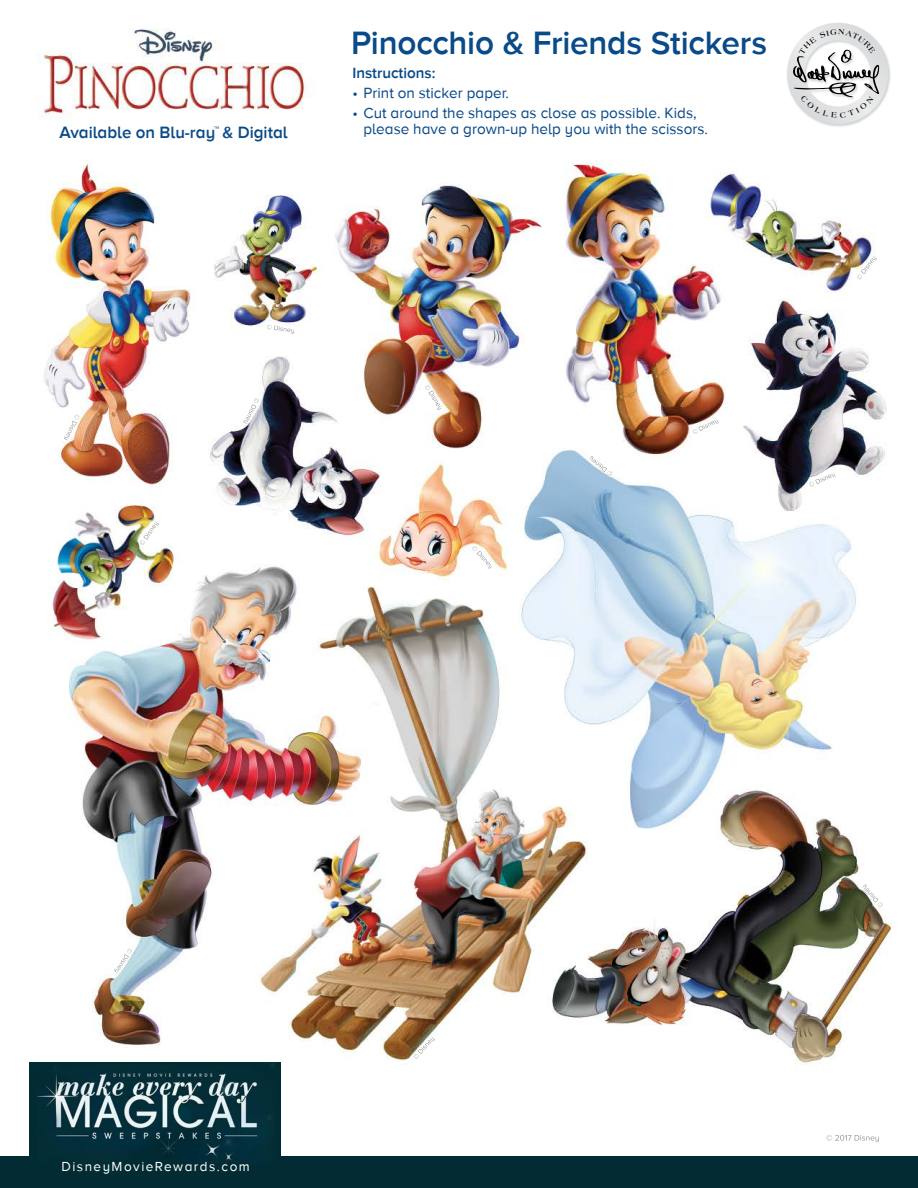
<style>
.page{position:relative;width:918px;height:1188px;background:#fff}
.page>*{position:absolute;margin:0;border:0;box-sizing:border-box;transform-origin:0 0}
.t1{font:600 33.3px "Proxima Nova A";letter-spacing:-.005em;color:#094a88}
.t2{font:600 16.95px "Proxima Nova A";color:#094a88}
.t3{font:15.3px/16.6px "Proxima Nova A";color:#094a88}
.t4{font:600 15.3px "Proxima Nova A";color:#094a88}
.t5{font:13.5px "Proxima Nova A";letter-spacing:.11em;color:#fff}
</style>
<div class="page">
<img style="left:0;top:160px;width:918px;height:997px">
<img style="left:413px;top:1036px;width:22px;height:25px">
<img style="left:861px;top:884px;width:23px;height:24px">
<img style="left:588px;top:455px;width:26px;height:22px">
<img style="left:808px;top:471px;width:28px;height:18px">
<img style="left:471px;top:545px;width:23px;height:24px">
<img style="left:113px;top:947px;width:20px;height:27px">
<img style="left:139px;top:520px;width:20px;height:27px">
<img style="left:63px;top:413px;width:17px;height:28px">
<img style="left:243px;top:397px;width:17px;height:28px">
<img style="left:423px;top:384px;width:20px;height:27px">
<img style="left:692px;top:418px;width:27px;height:18px">
<img style="left:266px;top:324px;width:29px;height:10px">
<img style="left:856px;top:255px;width:21px;height:26px">
<img style="left:823px;top:61px;width:68px;height:66px">
<img style="left:38px;top:29px;width:268px;height:90px">
<div style="left:0;top:1157px;width:918px;height:31px;background:#032b34"></div>
<div style="left:29px;top:1063px;width:252px;height:115px;background:#032b34"></div>
<img style="left:37px;top:1065px;width:236px;height:98px">
<img style="left:826px;top:1135px;width:53px;height:7px">
<svg style="left:787px;top:23px;width:101px;height:101px"></svg>
<p class="t2" style="left:59px;top:122px;width:230px">Available on Blu-ray<sup>™</sup> &amp; Digital</p>
<h1 class="t1" style="left:351px;top:24px;width:418px">Pinocchio &amp; Friends Stickers</h1>
<p class="t4" style="left:352px;top:64px;width:85px">Instructions:</p>
<p class="t3" style="left:352px;top:84px;width:158px">• Print on sticker paper.</p>
<p class="t3" style="left:363px;top:104px;width:346px;text-indent:-11px">• Cut around the shapes as close as possible. Kids, please have a grown-up help you with the scissors.</p>
<p class="t5" style="left:61px;top:1159px;width:190px">DisneyMovieRewards.com</p>
</div>
